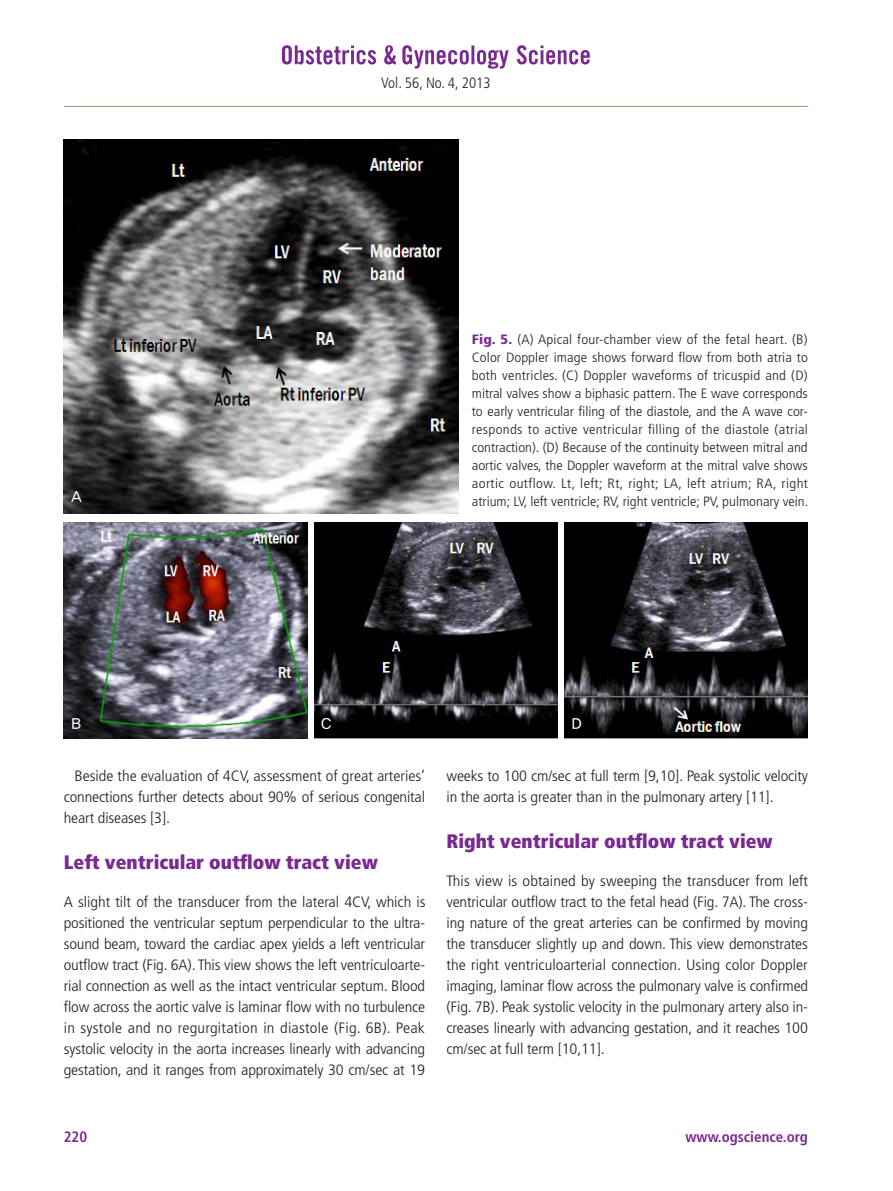
<style>
.page{position:relative;width:893px;height:1191px;background:#fff}
.page>*{position:absolute;margin:0;border:0;box-sizing:border-box;transform-origin:0 0}
.서론_영문{font:900 condensed 19.5px "Frutiger LT Std";color:#792a91}
.본문_영문{font:300 condensed 15px/21px "Frutiger LT Std";letter-spacing:-.01em;color:#231f20;text-align:justify;scale:1.1 1}
.t1{font:700 condensed 15px "Frutiger LT Std";color:#792a91}
.본문_영문-2{font:300 condensed 15px "Frutiger LT Std";letter-spacing:-.01em;color:#231f20}
.그림A-B{font:15px "YDIYGO330";color:#fff}
.표_타이틀{font:300 condensed 13.5px/18px "Frutiger LT Std";color:#231f20;text-align:justify;scale:1.1 1}
.s1{font-weight:900;color:#792a91}
</style>
<div class="page">
<hr style="left:64px;top:106px;width:744px;height:1px;background:#ad9676">
<svg style="left:517px;top:45px;width:73px;height:19px"></svg>
<svg style="left:402px;top:45px;width:107px;height:24px"></svg>
<svg style="left:282px;top:45px;width:114px;height:19px"></svg>
<img style="left:64px;top:140px;width:394px;height:373px">
<img style="left:64px;top:523px;width:243px;height:215px">
<img style="left:314px;top:523px;width:243px;height:215px">
<img style="left:565px;top:523px;width:243px;height:215px">
<p class="그림A-B" style="left:71px;top:488px;width:11px">A</p>
<p class="본문_영문-2" style="left:381px;top:74px;width:111px">Vol. 56, No. 4, 2013</p>
<p class="표_타이틀" style="left:472px;top:330px;width:307px"><span class="s1">Fig. 5.</span> (A) Apical four-chamber view of the fetal heart. (B)<br>Color Doppler image shows forward flow from both atria to both ventricles. (C) Doppler waveforms of tricuspid and (D) mitral valves show a biphasic pattern. The E wave corresponds to early ventricular filing of the diastole, and the A wave cor&shy;responds to active ventricular filling of the diastole (atrial contraction). (D) Because of the continuity between mitral and aortic valves, the Doppler waveform at the mitral valve shows aortic outflow. Lt, left; Rt, right; LA, left atrium; RA, right atrium; LV, left ventricle; RV, right ventricle; PV, pulmonary vein.</p>
<p class="그림A-B" style="left:71px;top:715px;width:11px">B</p>
<p class="그림A-B" style="left:321px;top:715px;width:12px">C</p>
<p class="그림A-B" style="left:572px;top:715px;width:11px">D</p>
<p class="본문_영문" style="left:64px;top:766px;width:330px;text-indent:11px">Beside the evaluation of 4CV, assessment of great arteries’ connections further detects about 90% of serious congenital heart diseases [3].</p>
<p class="서론_영문" style="left:64px;top:850px;width:316px">Left ventricular outflow tract view</p>
<p class="본문_영문" style="left:64px;top:892px;width:330px">A slight tilt of the transducer from the lateral 4CV, which is positioned the ventricular septum perpendicular to the ultra&shy;sound beam, toward the cardiac apex yields a left ventricular outflow tract (Fig. 6A). This view shows the left ventriculoarte&shy;rial connection as well as the intact ventricular septum. Blood flow across the aortic valve is laminar flow with no turbulence in systole and no regurgitation in diastole (Fig. 6B). Peak systolic velocity in the aorta increases linearly with advancing gestation, and it ranges from approximately 30 cm/sec at 19</p>
<p class="본문_영문" style="left:446px;top:766px;width:330px">weeks to 100 cm/sec at full term [9,10]. Peak systolic velocity in the aorta is greater than in the pulmonary artery [11].</p>
<p class="서론_영문" style="left:446px;top:829px;width:328px">Right ventricular outflow tract view</p>
<p class="본문_영문" style="left:446px;top:871px;width:330px">This view is obtained by sweeping the transducer from left ventricular outflow tract to the fetal head (Fig. 7A). The cross&shy;ing nature of the great arteries can be confirmed by moving the transducer slightly up and down. This view demonstrates the right ventriculoarterial connection. Using color Doppler imaging, laminar flow across the pulmonary valve is confirmed (Fig. 7B). Peak systolic velocity in the pulmonary artery also in&shy;creases linearly with advancing gestation, and it reaches 100 cm/sec at full term [10,11].</p>
<p class="t1" style="left:64px;top:1128px;width:25px">220</p>
<p class="t1" style="left:685px;top:1128px;width:124px">www.ogscience.org</p>
</div>
